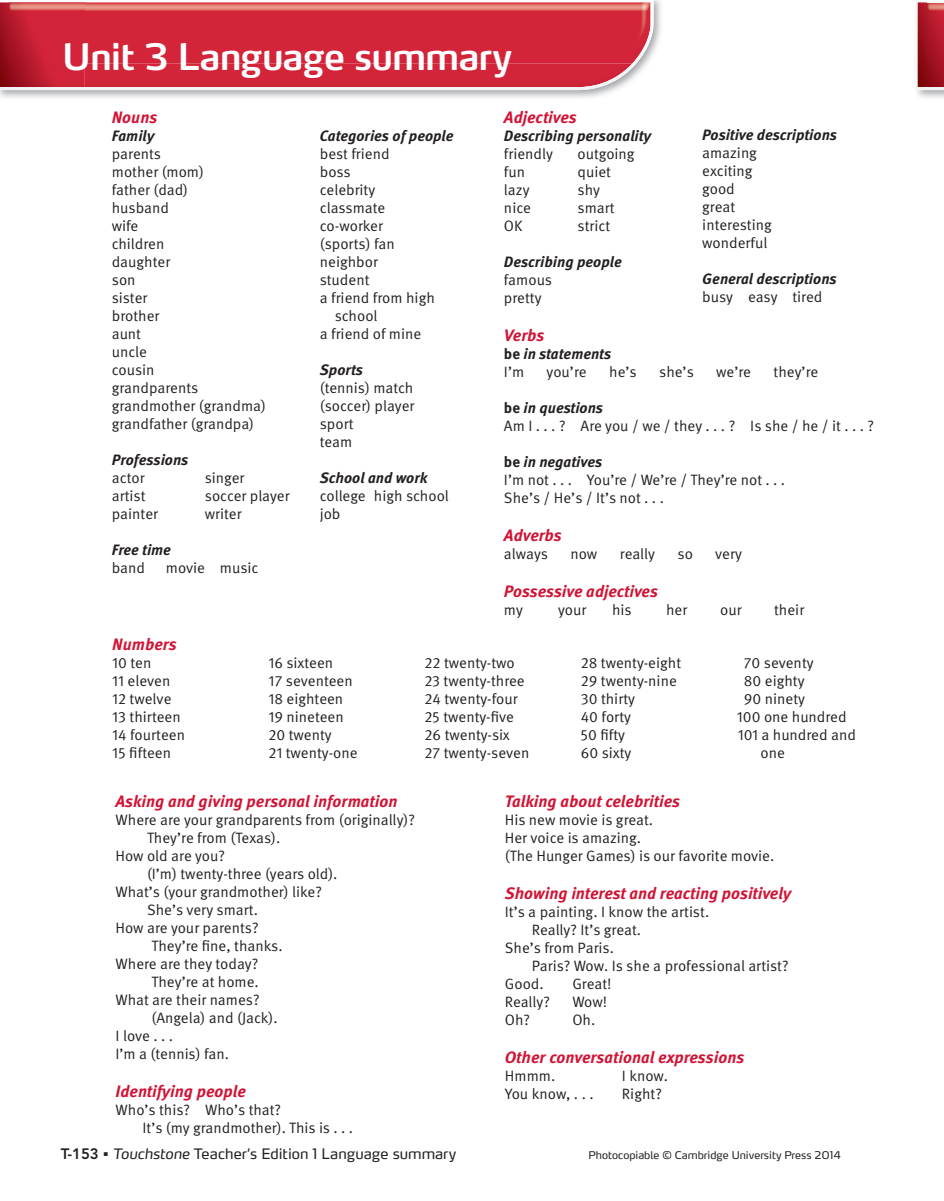
<style>
.page{position:relative;width:944px;height:1201px;background:#fff}
.page>*{position:absolute;margin:0;border:0;box-sizing:border-box;transform-origin:0 0}
.t1{font:600 36px "Max OT";letter-spacing:-.03em;color:#fff}
.t2{font:italic 700 16.5px "Meta OT";color:#d11435}
.t3{font:15px/18px "Meta OT";color:#231f20}
.t4{font:italic 700 15px/18px "Meta OT";color:#231f20}
.t5{font:14.25px "Max OT";color:#231f20}
.t6{font:10.5px "Max OT";color:#231f20}
.s1{font-style:normal}
.s2{font-weight:400;font-style:normal}
.s3{font-weight:700}
.s4{font-weight:700;font-style:italic}
.s5{font-family:"Avenir LT Std";font-weight:800;font-size:15px}
.s6{font-weight:600}
.s7{font-style:italic}
</style>
<div class="page">
<img style="left:0;top:0;width:661px;height:98px">
<img style="left:0;top:0;width:636px;height:90px">
<img style="left:9px;top:0;width:644px;height:64px">
<img style="left:917px;top:0;width:27px;height:90px">
<svg style="left:927px;top:0;width:17px;height:2px"></svg>
<h1 class="t1" style="left:62px;top:34px;width:451px">Unit 3 Language summary</h1>
<p class="t2" style="left:112px;top:107px;width:47px">Nouns</p>
<p class="t4" style="left:112px;top:127px;width:44px">Family</p>
<p class="t3" style="left:112px;top:145px;width:156px">parents<br>mother (mom)<br>father (dad)<br>husband<br>wife<br>children<br>daughter<br>son<br>sister<br>brother<br>aunt<br>uncle<br>cousin<br>grandparents grandmother (grandma) grandfather (grandpa)</p>
<p class="t4" style="left:112px;top:451px;width:78px">Professions</p>
<p class="t3" style="left:112px;top:469px;width:34px">actor</p>
<p class="t3" style="left:205px;top:469px;width:41px">singer</p>
<p class="t3" style="left:112px;top:487px;width:35px">artist</p>
<p class="t3" style="left:205px;top:487px;width:86px">soccer player</p>
<p class="t3" style="left:112px;top:505px;width:48px">painter</p>
<p class="t3" style="left:205px;top:505px;width:38px">writer</p>
<p class="t4" style="left:112px;top:541px;width:61px">Free time</p>
<p class="t3" style="left:112px;top:559px;width:35px">band</p>
<p class="t3" style="left:166px;top:559px;width:94px">movie music</p>
<p class="t2" style="left:112px;top:634px;width:66px">Numbers</p>
<p class="t4" style="left:320px;top:127px;width:135px">Categories of people</p>
<p class="t3" style="left:320px;top:145px;width:71px">best friend</p>
<p class="t3" style="left:320px;top:163px;width:33px">boss</p>
<p class="t3" style="left:320px;top:181px;width:57px">celebrity</p>
<p class="t3" style="left:320px;top:199px;width:67px">classmate</p>
<p class="t3" style="left:320px;top:217px;width:65px">co-worker</p>
<p class="t3" style="left:320px;top:235px;width:76px">(sports) fan</p>
<p class="t3" style="left:320px;top:253px;width:60px">neighbor</p>
<p class="t3" style="left:320px;top:271px;width:51px">student</p>
<p class="t3" style="left:320px;top:289px;width:117px">a friend from high</p>
<p class="t3" style="left:335px;top:307px;width:44px">school</p>
<p class="t3" style="left:320px;top:325px;width:103px">a friend of mine</p>
<p class="t4" style="left:320px;top:361px;width:45px">Sports</p>
<p class="t3" style="left:320px;top:379px;width:96px">(tennis) match (soccer) player sport<br>team</p>
<p class="t4" style="left:320px;top:469px;width:109px">School and work</p>
<p class="t3" style="left:320px;top:487px;width:130px">college high school job</p>
<p class="t2" style="left:504px;top:107px;width:74px">Adjectives</p>
<p class="t4" style="left:504px;top:127px;width:149px">Describing personality</p>
<p class="t3" style="left:504px;top:145px;width:51px">friendly</p>
<p class="t3" style="left:577px;top:145px;width:59px">outgoing</p>
<p class="t3" style="left:504px;top:163px;width:23px">fun</p>
<p class="t3" style="left:577px;top:163px;width:35px">quiet</p>
<p class="t3" style="left:504px;top:181px;width:27px">lazy</p>
<p class="t3" style="left:577px;top:181px;width:24px">shy</p>
<p class="t3" style="left:504px;top:199px;width:28px">nice</p>
<p class="t3" style="left:577px;top:199px;width:39px">smart</p>
<p class="t3" style="left:504px;top:217px;width:20px">OK</p>
<p class="t3" style="left:577px;top:217px;width:34px">strict</p>
<p class="t4" style="left:504px;top:253px;width:119px">Describing people</p>
<p class="t3" style="left:504px;top:271px;width:50px">famous pretty</p>
<p class="t2" style="left:504px;top:325px;width:42px">Verbs</p>
<p class="t4" style="left:504px;top:345px;width:109px"><span class="s1">be</span> in statements<br><span class="s2">I’m</span></p>
<p class="t4" style="left:702px;top:126px;width:136px">Positive descriptions</p>
<p class="t3" style="left:702px;top:144px;width:71px">amazing exciting good<br>great interesting wonderful</p>
<p class="t4" style="left:702px;top:270px;width:136px">General descriptions</p>
<p class="t3" style="left:702px;top:288px;width:122px">busy easy tired</p>
<p class="t3" style="left:546px;top:363px;width:41px">you’re</p>
<p class="t3" style="left:609px;top:363px;width:29px">he’s</p>
<p class="t3" style="left:659px;top:363px;width:36px">she’s</p>
<p class="t3" style="left:716px;top:363px;width:36px">we’re</p>
<p class="t3" style="left:773px;top:363px;width:46px">they’re</p>
<p class="t3" style="left:504px;top:399px;width:371px"><span class="s3">be</span> <span class="s4">in questions<br></span>Am I . . . ? Are you / we / they . . . ? Is she / he / it . . . ?</p>
<p class="t3" style="left:504px;top:453px;width:283px"><span class="s3">be</span> <span class="s4">in negatives<br></span>I’m not . . . You’re / We’re / They’re not . . .<br>She’s / He’s / It’s not . . .</p>
<p class="t2" style="left:504px;top:524px;width:59px">Adverbs</p>
<p class="t3" style="left:504px;top:544px;width:46px">always</p>
<p class="t3" style="left:570px;top:544px;width:28px">now</p>
<p class="t3" style="left:620px;top:544px;width:37px">really</p>
<p class="t3" style="left:677px;top:544px;width:17px">so</p>
<p class="t3" style="left:715px;top:544px;width:28px">very</p>
<p class="t2" style="left:504px;top:580px;width:155px">Possessive adjectives</p>
<p class="t3" style="left:504px;top:600px;width:20px">my</p>
<p class="t3" style="left:558px;top:600px;width:30px">your</p>
<p class="t3" style="left:612px;top:600px;width:21px">his</p>
<p class="t3" style="left:666px;top:600px;width:23px">her</p>
<p class="t3" style="left:720px;top:600px;width:23px">our</p>
<p class="t3" style="left:774px;top:600px;width:32px">their</p>
<p class="t3" style="left:112px;top:654px;width:74px">10 ten<br>11 eleven<br>12 twelve<br>13 thirteen<br>14 fourteen<br>15 fifteen</p>
<p class="t3" style="left:268px;top:654px;width:91px">16 sixteen<br>17 seventeen<br>18 eighteen<br>19 nineteen<br>20 twenty<br>21 twenty-one</p>
<p class="t3" style="left:424px;top:654px;width:106px">22 twenty-two<br>23 twenty-three<br>24 twenty-four<br>25 twenty-five<br>26 twenty-six<br>27 twenty-seven</p>
<p class="t3" style="left:581px;top:654px;width:102px">28 twenty-eight<br>29 twenty-nine<br>30 thirty<br>40 forty<br>50 fifty<br>60 sixty</p>
<p class="t3" style="left:744px;top:654px;width:71px">70 seventy</p>
<p class="t3" style="left:744px;top:672px;width:62px">80 eighty</p>
<p class="t3" style="left:744px;top:690px;width:63px">90 ninety</p>
<p class="t3" style="left:737px;top:708px;width:111px">100 one hundred</p>
<p class="t3" style="left:737px;top:726px;width:120px">101 a hundred and</p>
<p class="t3" style="left:760px;top:744px;width:26px">one</p>
<p class="t2" style="left:115px;top:790px;width:283px">Asking and giving personal information</p>
<p class="t3" style="left:115px;top:810px;width:301px">Where are your grandparents from (originally)?</p>
<p class="t3" style="left:147px;top:828px;width:135px">They’re from (Texas).</p>
<p class="t3" style="left:115px;top:846px;width:111px">How old are you?</p>
<p class="t3" style="left:147px;top:864px;width:192px">(I’m) twenty-three (years old).</p>
<p class="t3" style="left:115px;top:882px;width:208px">What’s (your grandmother) like?</p>
<p class="t3" style="left:147px;top:900px;width:112px">She’s very smart.</p>
<p class="t3" style="left:115px;top:918px;width:145px">How are your parents?</p>
<p class="t3" style="left:151px;top:936px;width:133px">They’re fine, thanks.</p>
<p class="t3" style="left:115px;top:954px;width:144px">Where are they today?</p>
<p class="t3" style="left:151px;top:972px;width:109px">They’re at home.</p>
<p class="t3" style="left:115px;top:990px;width:146px">What are their names?</p>
<p class="t3" style="left:151px;top:1008px;width:128px">(Angela) and (Jack).</p>
<p class="t3" style="left:115px;top:1026px;width:59px">I love . . .</p>
<p class="t3" style="left:115px;top:1044px;width:115px">I’m a (tennis) fan.</p>
<p class="t2" style="left:115px;top:1080px;width:132px">Identifying people</p>
<p class="t3" style="left:142px;top:1100px;width:212px;text-indent:-27px">Who’s this? Who’s that?<br>It’s (my grandmother). This is . . .</p>
<p class="t2" style="left:505px;top:790px;width:177px">Talking about celebrities</p>
<p class="t3" style="left:505px;top:810px;width:271px">His new movie is great.<br>Her voice is amazing.<br>(The Hunger Games) is our favorite movie.</p>
<p class="t2" style="left:505px;top:882px;width:288px">Showing interest and reacting positively</p>
<p class="t3" style="left:505px;top:902px;width:206px">It’s a painting. I know the artist.</p>
<p class="t3" style="left:532px;top:920px;width:111px">Really? It’s great.</p>
<p class="t3" style="left:505px;top:938px;width:111px">She’s from Paris.</p>
<p class="t3" style="left:532px;top:956px;width:258px">Paris? Wow. Is she a professional artist?</p>
<p class="t3" style="left:505px;top:974px;width:40px">Good.</p>
<p class="t3" style="left:572px;top:974px;width:41px">Great!</p>
<p class="t3" style="left:505px;top:992px;width:47px">Really?</p>
<p class="t3" style="left:572px;top:992px;width:36px">Wow!</p>
<p class="t3" style="left:505px;top:1010px;width:27px">Oh?</p>
<p class="t3" style="left:572px;top:1010px;width:24px">Oh.</p>
<p class="t2" style="left:505px;top:1046px;width:241px">Other conversational expressions</p>
<p class="t3" style="left:505px;top:1066px;width:52px">Hmmm.</p>
<p class="t3" style="left:622px;top:1066px;width:48px">I know.</p>
<p class="t3" style="left:505px;top:1084px;width:90px">You know, . . .</p>
<p class="t3" style="left:622px;top:1084px;width:41px">Right?</p>
<p class="t5" style="left:61px;top:1144px;width:397px"><span class="s5">T-153</span> <span class="s6">•</span> <span class="s7">Touchstone</span> Teacher’s Edition 1 Language summary</p>
<p class="t6" style="left:588px;top:1148px;width:254px">Photocopiable © Cambridge University Press 2014</p>
</div>
